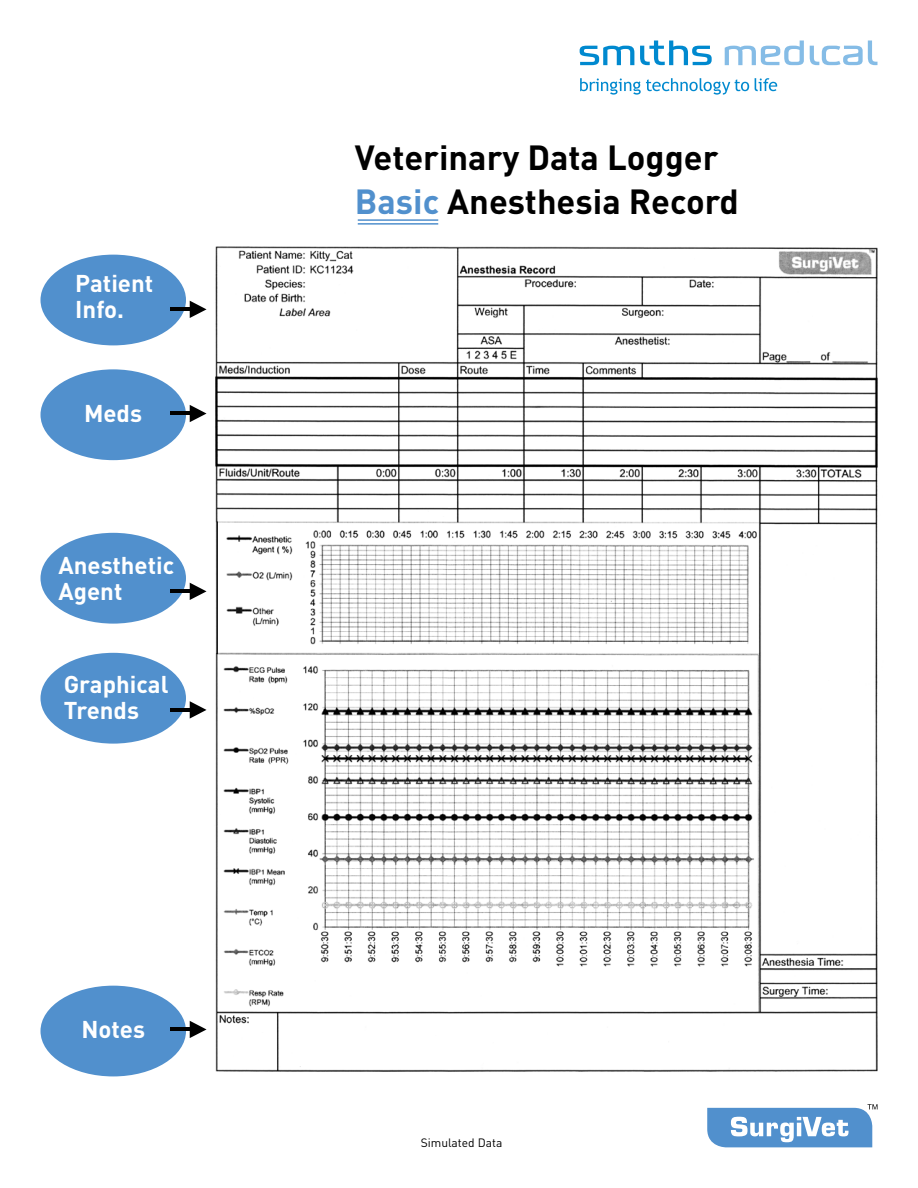
<style>
.page{position:relative;width:918px;height:1188px;background:#fff}
.page>*{position:absolute;margin:0;border:0;box-sizing:border-box;transform-origin:0 0}
.t1{font:700 34.5px/43.5px "DIN";color:#000}
.t2{font:700 24px/25.5px "DIN";color:#fff}
.t3{font:12px "DIN";color:#000}
.s1{color:#5190cd}
</style>
<div class="page">
<div style="left:40px;top:986px;width:146px;height:90px;background:#5190cd;border-radius:50%"></div>
<svg style="left:190px;top:1021px;width:17px;height:17px"></svg>
<hr style="left:171px;top:1028px;width:25px;height:3px;background:#000">
<div style="left:40px;top:653px;width:146px;height:91px;background:#5190cd;border-radius:50%"></div>
<svg style="left:190px;top:701px;width:17px;height:18px"></svg>
<hr style="left:171px;top:708px;width:25px;height:3px;background:#000">
<div style="left:40px;top:533px;width:146px;height:91px;background:#5190cd;border-radius:50%"></div>
<div style="left:40px;top:369px;width:146px;height:91px;background:#5190cd;border-radius:50%"></div>
<div style="left:40px;top:255px;width:146px;height:90px;background:#5190cd;border-radius:50%"></div>
<svg style="left:580px;top:46px;width:54px;height:19px"></svg>
<svg style="left:640px;top:40px;width:72px;height:25px"></svg>
<svg style="left:725px;top:41px;width:79px;height:24px"></svg>
<svg style="left:810px;top:41px;width:68px;height:24px"></svg>
<svg style="left:580px;top:78px;width:169px;height:17px"></svg>
<svg style="left:755px;top:78px;width:22px;height:13px"></svg>
<img style="left:215px;top:246px;width:663px;height:826px">
<svg style="left:190px;top:301px;width:17px;height:17px"></svg>
<hr style="left:171px;top:308px;width:25px;height:3px;background:#000">
<svg style="left:190px;top:405px;width:17px;height:17px"></svg>
<hr style="left:171px;top:412px;width:25px;height:3px;background:#000">
<svg style="left:190px;top:583px;width:17px;height:17px"></svg>
<hr style="left:171px;top:590px;width:25px;height:3px;background:#000">
<svg style="left:707px;top:1104px;width:171px;height:43px"></svg>
<hr style="left:216px;top:521px;width:2px;height:133px;background:#000">
<hr style="left:358px;top:219px;width:80px;height:2px;background:#5190cd">
<hr style="left:358px;top:223px;width:80px;height:2px;background:#5190cd">
<p class="t2" style="left:75px;top:270px;width:80px">Patient<br>Info.</p>
<p class="t2" style="left:84px;top:400px;width:60px">Meds</p>
<p class="t2" style="left:58px;top:552px;width:117px">Anesthetic<br>Agent</p>
<p class="t2" style="left:64px;top:671px;width:106px">Graphical<br>Trends</p>
<p class="t2" style="left:81px;top:1016px;width:65px">Notes</p>
<h1 class="t1" style="left:355px;top:135px;width:386px">Veterinary Data Logger<br><span class="s1">Basic</span> Anesthesia Record</h1>
<p class="t3" style="left:421px;top:1136px;width:83px">Simulated Data</p>
</div>
